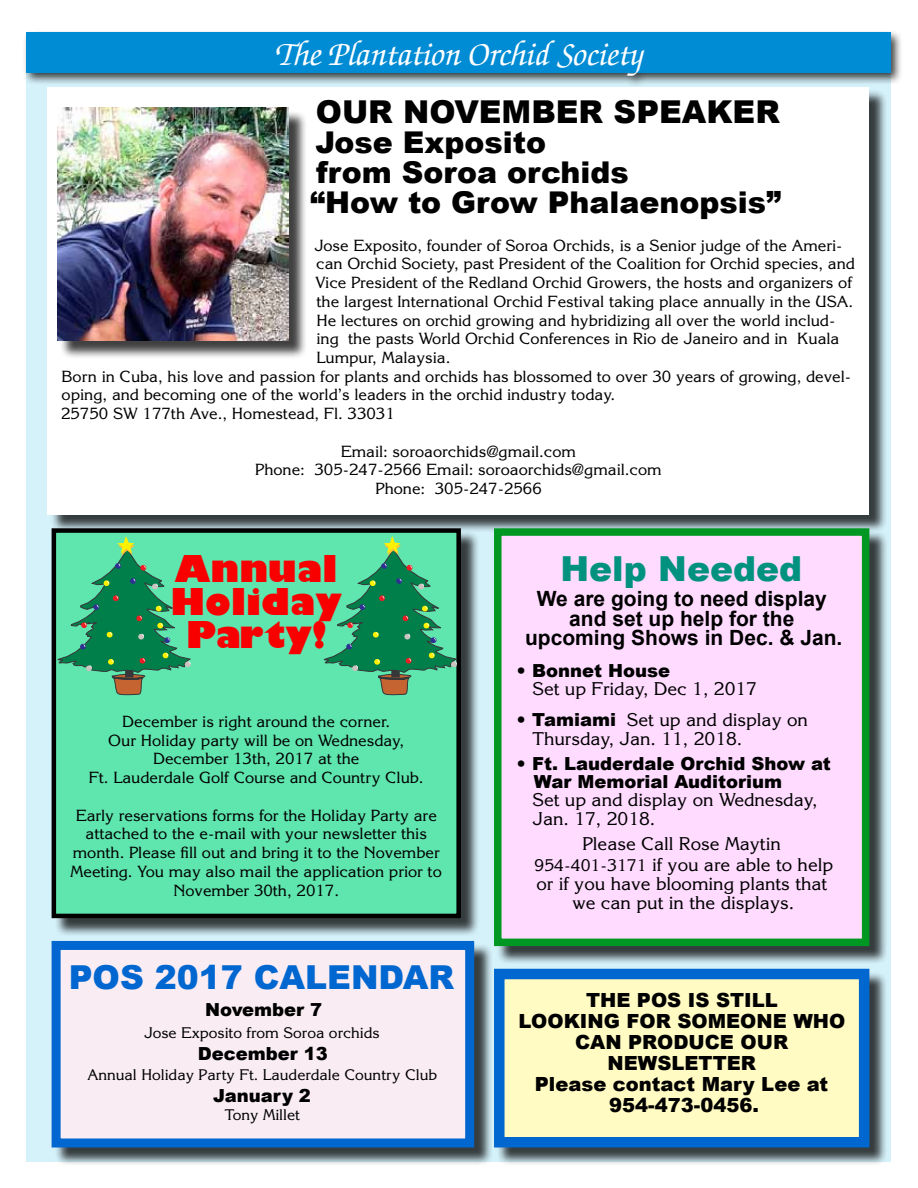
<style>
.page{position:relative;width:918px;height:1188px;background:#fff}
.page>*{position:absolute;margin:0;border:0;box-sizing:border-box;transform-origin:0 0}
.t1{font:800 36px/33px "Gill Sans";color:#f90000;text-align:center}
.t2{font:italic 500 34.5px "Zapf Chancery";color:#fff}
.t3{font:900 34.5px "Arial";color:#00927e}
.t4{font:900 33px "Arial";color:#0066d0}
.t5{font:900 31.5px "Arial";color:#000}
.t6{font:900 30px/30px "Arial";color:#000}
.t7{font:700 21px/19.5px "Arial";color:#000;text-align:center}
.t8{font:900 19.5px/21px "Arial";color:#000;text-align:center}
.t9{font:18px/18.8px "Korinna";color:#000}
.t10{font:900 18px/18px "Arial";color:#000}
.t11{font:15.75px/18.8px "Korinna";color:#000;text-align:center}
.t12{font:15px "Korinna";color:#000}
.s1{font-family:"Korinna";font-weight:400}
.s2{font-family:"Arial";font-weight:900}
.s3{font-size:16.5px}
</style>
<div class="page">
<div style="left:26px;top:33px;width:864px;height:1128px;background:#d5f1fa"></div>
<div style="left:22px;top:29px;width:881px;height:59px;background:#000;opacity:.75"></div>
<div style="left:26px;top:33px;width:864px;height:40px;background:#008bd5"></div>
<div style="left:50px;top:89px;width:838px;height:444px;background:#000;opacity:.75"></div>
<div style="left:48px;top:87px;width:821px;height:427px;background:#fff"></div>
<div style="left:59px;top:110px;width:249px;height:249px;background:#000;opacity:.75"></div>
<img style="left:57px;top:108px;width:232px;height:232px">
<div style="left:496px;top:531px;width:392px;height:434px;background:#000;opacity:.75"></div>
<div style="left:498px;top:532px;width:368px;height:410px;background:#ffdcff"></div>
<div style="left:494px;top:528px;width:375px;height:418px;border:8px solid #009823"></div>
<div style="left:54px;top:531px;width:425px;height:406px;background:#000;opacity:.75"></div>
<div style="left:54px;top:531px;width:405px;height:385px;background:#5fe5ae"></div>
<div style="left:52px;top:528px;width:409px;height:390px;border:4px solid #000"></div>
<svg style="left:58px;top:536px;width:133px;height:159px"></svg>
<svg style="left:324px;top:536px;width:133px;height:159px"></svg>
<div style="left:54px;top:943px;width:439px;height:223px;background:#000;opacity:.75"></div>
<div style="left:56px;top:945px;width:414px;height:198px;background:#f9edf3"></div>
<div style="left:52px;top:941px;width:422px;height:207px;border:9px solid #0066d0"></div>
<div style="left:496px;top:971px;width:392px;height:195px;background:#000;opacity:.75"></div>
<div style="left:499px;top:974px;width:365px;height:168px;background:#fffbc2"></div>
<div style="left:494px;top:969px;width:375px;height:179px;border:10px solid #0066d0"></div>
<h2 class="t2" style="left:275px;top:36px;width:369px">The Plantation Orchid Society</h2>
<h3 class="t5" style="left:316px;top:89px;width:466px">OUR NOVEMBER SPEAKER</h3>
<h3 class="t6" style="left:310px;top:126px;width:473px">Jose Exposito<br>from Soroa orchids<br>“How to Grow Phalaenopsis”</h3>
<p class="t11" style="left:314px;top:235px;width:530px">Jose Exposito, founder of Soroa Orchids, is a Senior judge of the Ameri-</p>
<p class="t11" style="left:316px;top:254px;width:540px">can Orchid Society, past President of the Coalition for Orchid species, and</p>
<p class="t11" style="left:315px;top:273px;width:538px">Vice President of the Redland Orchid Growers, the hosts and organizers of</p>
<p class="t11" style="left:317px;top:292px;width:538px">the largest International Orchid Festival taking place annually in the USA.</p>
<p class="t11" style="left:316px;top:310px;width:521px">He lectures on orchid growing and hybridizing all over the world includ-</p>
<p class="t11" style="left:316px;top:329px;width:524px">ing the pasts World Orchid Conferences in Rio de Janeiro and in Kuala</p>
<p class="t11" style="left:316px;top:348px;width:136px">Lumpur, Malaysia.</p>
<p class="t11" style="left:62px;top:367px;width:791px">Born in Cuba, his love and passion for plants and orchids has blossomed to over 30 years of growing, devel-</p>
<p class="t11" style="left:62px;top:385px;width:555px">oping, and becoming one of the world’s leaders in the orchid industry today.</p>
<p class="t11" style="left:61px;top:404px;width:335px">25750 SW 177th Ave., Homestead, Fl. 33031</p>
<p class="t11" style="left:255px;top:442px;width:408px">Email: soroaorchids@gmail.com<br>Phone: 305-247-2566 Email: soroaorchids@gmail.com<br>Phone: 305-247-2566</p>
<h1 class="t1" style="left:170px;top:552px;width:173px">Annual<br>Holiday<br>Party!</h1>
<p class="t11" style="left:89px;top:712px;width:336px">December is right around the corner.<br>Our Holiday party will be on Wednesday, December 13th, 2017 at the<br>Ft. Lauderdale Golf Course and Country Club.</p>
<p class="t11" style="left:71px;top:805px;width:373px">Early reservations forms for the Holiday Party are attached to the e-mail with your newsletter this month. Please fill out and bring it to the November Meeting. You may also mail the application prior to November 30th, 2017.</p>
<h3 class="t4" style="left:69px;top:953px;width:387px">POS 2017 CALENDAR</h3>
<p class="t10" style="left:205px;top:1000px;width:118px">November 7</p>
<p class="t12" style="left:144px;top:1023px;width:237px">Jose Exposito from Soroa orchids</p>
<p class="t10" style="left:198px;top:1044px;width:132px">December 13</p>
<p class="t12" style="left:87px;top:1065px;width:351px">Annual Holiday Party Ft. Lauderdale Country Club</p>
<p class="t10" style="left:213px;top:1086px;width:99px">January 2</p>
<p class="t12" style="left:225px;top:1106px;width:77px">Tony Millet</p>
<h2 class="t3" style="left:561px;top:543px;width:243px">Help Needed</h2>
<h3 class="t7" style="left:525px;top:590px;width:319px">We are going to need display and set up help for the upcoming Shows in Dec. &amp; Jan.</h3>
<p class="t10" style="left:516px;top:661px;width:156px"><span class="s1">•</span> Bonnet House</p>
<p class="t9" style="left:533px;top:679px;width:226px">Set up Friday, Dec 1, 2017</p>
<p class="t9" style="left:533px;top:710px;width:277px;text-indent:-17px">• <span class="s2">Tamiami</span> Set up and display on<br>Thursday, Jan. 11, 2018.</p>
<p class="t10" style="left:534px;top:754px;width:299px;text-indent:-18px"><span class="s1">•</span> Ft. Lauderdale Orchid Show at<br>War Memorial Auditorium</p>
<p class="t9" style="left:533px;top:790px;width:286px">Set up and display on Wednesday,<br>Jan. 17, 2018.</p>
<p class="t9" style="left:535px;top:833px;width:300px;line-height:21px;text-align:center">Please Call Rose Maytin<br><span class="s3">954-401-3171</span> if you are able to help</p>
<p class="t9" style="left:537px;top:874px;width:292px;text-align:center">or if you have blooming plants that we can put in the displays.</p>
<p class="t8" style="left:519px;top:989px;width:328px">THE POS IS STILL<br>LOOKING FOR SOMEONE WHO<br>CAN PRODUCE OUR<br>NEWSLETTER<br>Please contact Mary Lee at<br>954-473-0456.</p>
</div>
